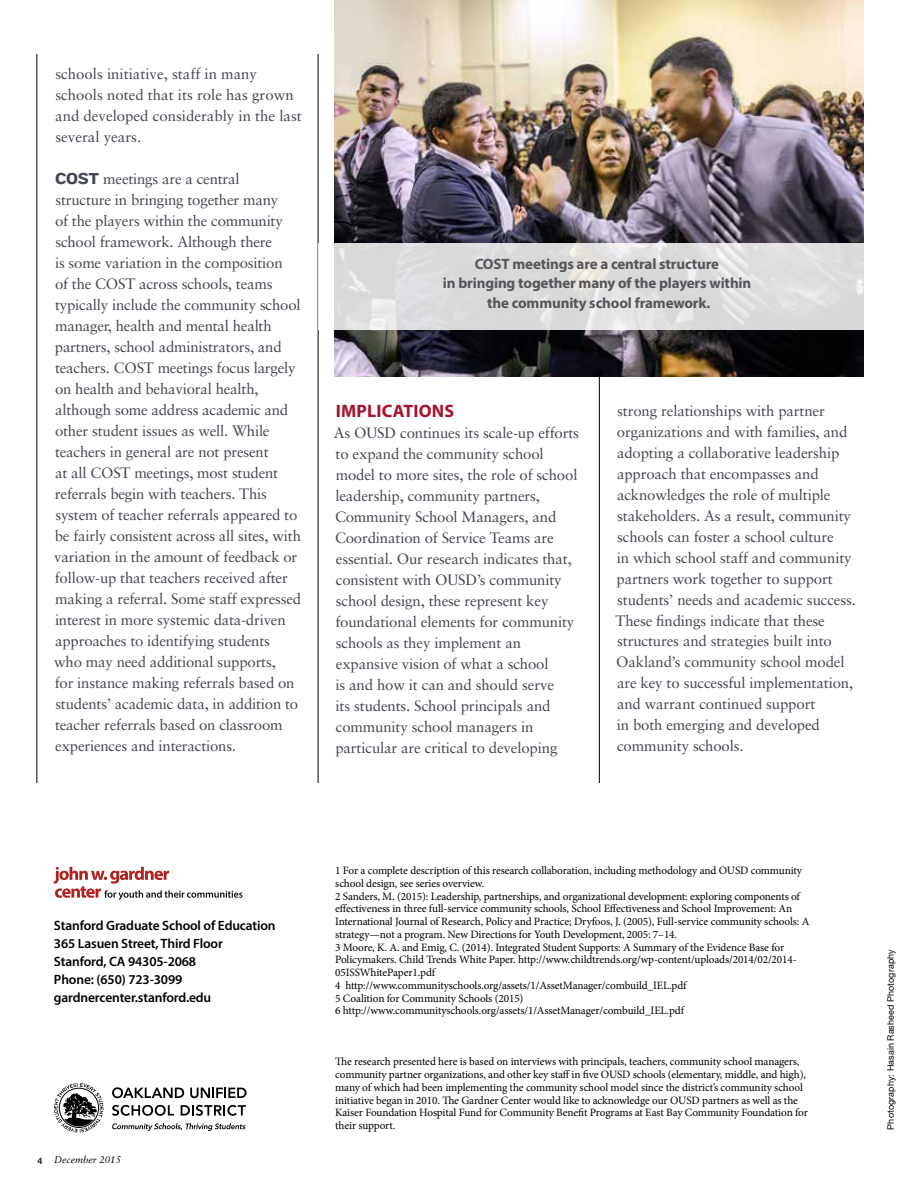
<style>
.page{position:relative;width:918px;height:1188px;background:#fff}
.page>*{position:absolute;margin:0;border:0;box-sizing:border-box;transform-origin:0 0}
.t1{font:700 18px "Myriad Pro";letter-spacing:.01em;color:#a6132e}
.t2{font:15px/21px "Sabon";letter-spacing:-.01em;color:#43464f}
.t3{font:700 15px/19.5px "Myriad Pro";letter-spacing:-.01em;color:#57565b;text-align:center}
.t4{font:600 13.5px/18px "Myriad Pro";letter-spacing:-.01em;color:#000}
.t5{font:11.25px/12.8px "Minion Pro";letter-spacing:-.01em;color:#000}
.t6{font:italic 9.75px "Sabon";color:#000}
.t7{font:9px "Helvetica Neue";letter-spacing:.01em;color:#000}
.s1{font-family:"Knockout HTF52 Cruiserweight";font-size:16.5px}
.s2{font-family:"Helvetica Neue";font-weight:500;font-style:normal;font-size:9px}
</style>
<div class="page">
<hr style="left:599px;top:54px;width:1px;height:729px;background:#000">
<hr style="left:318px;top:54px;width:1px;height:729px;background:#000">
<hr style="left:37px;top:54px;width:1px;height:729px;background:#000">
<img style="left:335px;top:0;width:528px;height:377px">
<svg style="left:318px;top:243px;width:546px;height:86px;background:#dedede"></svg>
<svg style="left:54px;top:867px;width:189px;height:33px"></svg>
<svg style="left:112px;top:1087px;width:72px;height:11px"></svg>
<svg style="left:190px;top:1088px;width:57px;height:10px"></svg>
<svg style="left:112px;top:1105px;width:62px;height:11px"></svg>
<svg style="left:181px;top:1105px;width:65px;height:11px"></svg>
<svg style="left:54px;top:1083px;width:49px;height:49px"></svg>
<svg style="left:112px;top:1123px;width:134px;height:8px"></svg>
<p class="t2" style="left:55px;top:63px;width:248px">schools initiative, staff in many schools noted that its role has grown and developed considerably in the last several years.</p>
<p class="t2" style="left:54px;top:168px;width:249px"><span class="s1">COST</span> meetings are a central<br>structure in bringing together many<br>of the players within the community school framework. Although there<br>is some variation in the composition<br>of the COST across schools, teams typically include the community school manager, health and mental health partners, school administrators, and teachers. COST meetings focus largely on health and behavioral health, although some address academic and other student issues as well. While teachers in general are not present<br>at all COST meetings, most student referrals begin with teachers. This system of teacher referrals appeared to be fairly consistent across all sites, with variation in the amount of feedback or follow-up that teachers received after making a referral. Some staff expressed interest in more systemic data-driven approaches to identifying students<br>who may need additional supports,<br>for instance making referrals based on students’ academic data, in addition to teacher referrals based on classroom experiences and interactions.</p>
<p class="t3" style="left:443px;top:254px;width:310px">COST meetings are a central structure<br>in bringing together many of the players within the community school framework.</p>
<p class="t1" style="left:336px;top:400px;width:120px">IMPLICATIONS</p>
<p class="t2" style="left:334px;top:423px;width:247px">As OUSD continues its scale-up efforts to expand the community school model to more sites, the role of school leadership, community partners, Community School Managers, and Coordination of Service Teams are essential. Our research indicates that, consistent with OUSD’s community school design, these represent key foundational elements for community schools as they implement an expansive vision of what a school<br>is and how it can and should serve<br>its students. School principals and community school managers in particular are critical to developing</p>
<p class="t2" style="left:616px;top:400px;width:242px">strong relationships with partner organizations and with families, and adopting a collaborative leadership approach that encompasses and acknowledges the role of multiple stakeholders. As a result, community schools can foster a school culture<br>in which school staff and community partners work together to support students’ needs and academic success.<br>These findings indicate that these structures and strategies built into Oakland’s community school model are key to successful implementation, and warrant continued support<br>in both emerging and developed community schools.</p>
<p class="t4" style="left:54px;top:916px;width:223px">Stanford Graduate School of Education<br>365 Lasuen Street, Third Floor<br>Stanford, CA 94305-2068<br>Phone: (650) 723-3099 gardnercenter.stanford.edu</p>
<p class="t6" style="left:38px;top:1154px;width:85px"><span class="s2">4</span> December 2015</p>
<p class="t5" style="left:335px;top:864px;width:476px">1 For a complete description of this research collaboration, including methodology and OUSD community school design, see series overview.<br>2 Sanders, M. (2015): Leadership, partnerships, and organizational development: exploring components of effectiveness in three full-service community schools, School Effectiveness and School Improvement: An International Journal of Research, Policy and Practice; Dryfoos, J. (2005), Full-service community schools: A strategy—not a program. New Directions for Youth Development, 2005: 7–14.<br>3 Moore, K. A. and Emig, C. (2014). Integrated Student Supports: A Summary of the Evidence Base for Policymakers. Child Trends White Paper. http://www.childtrends.org/wp-content/uploads/2014/02/2014- 05ISSWhitePaper1.pdf<br>4 http://www.communityschools.org/assets/1/AssetManager/combuild_IEL.pdf<br>5 Coalition for Community Schools (2015)<br>6 http://www.communityschools.org/assets/1/AssetManager/combuild_IEL.pdf</p>
<p class="t5" style="left:335px;top:1055px;width:474px">The research presented here is based on interviews with principals, teachers, community school managers, community partner organizations, and other key staff in five OUSD schools (elementary, middle, and high), many of which had been implementing the community school model since the district’s community school initiative began in 2010. The Gardner Center would like to acknowledge our OUSD partners as well as the Kaiser Foundation Hospital Fund for Community Benefit Programs at East Bay Community Foundation for their support.</p>
<p class="t7" style="left:885px;top:1130px;width:182px;rotate:-90deg">Photography: Hasain Rasheed Photography</p>
</div>
